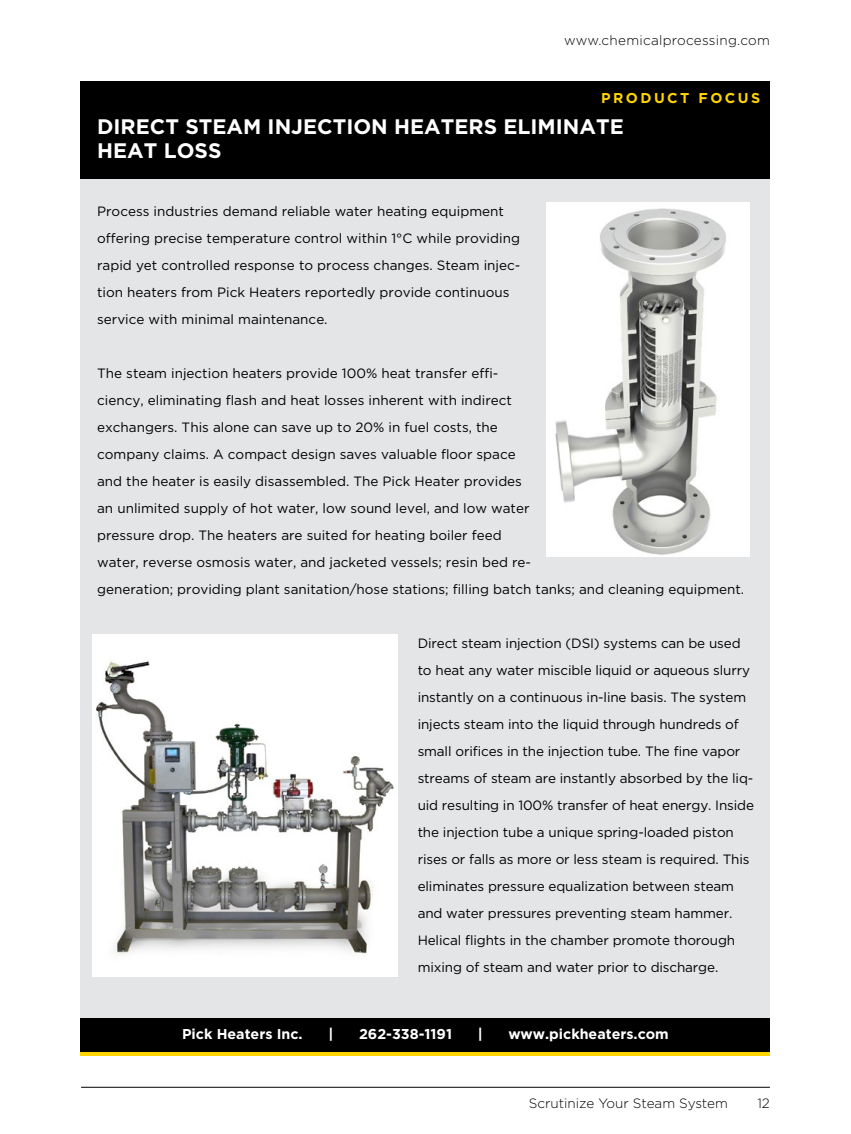
<style>
.page{position:relative;width:851px;height:1134px;background:#fff}
.page>*{position:absolute;margin:0;border:0;box-sizing:border-box;transform-origin:0 0}
.t1{font:700 21px/24px "Gotham";color:#fff}
.t2{font:700 14.25px "Gotham";color:#fff}
.t3{font:700 14.25px "Gotham";letter-spacing:.17em;color:#ffd400}
.t4{font:13.5px/27px "Gotham";color:#000}
.t5{font:300 13.5px "Gotham";color:#000}
.t6{font:300 13.5px "Gotham";letter-spacing:.02em;color:#000}
</style>
<div class="page">
<hr style="left:81px;top:1087px;width:689px;height:1px;background:#000">
<div style="left:81px;top:81px;width:689px;height:972px;background:#e3e5e7"></div>
<div style="left:81px;top:81px;width:689px;height:97px;background:#000"></div>
<div style="left:81px;top:1018px;width:689px;height:35px;background:#000"></div>
<img style="left:546px;top:202px;width:203px;height:355px">
<hr style="left:81px;top:1052px;width:688px;height:3px;background:#ffd400">
<img style="left:93px;top:634px;width:304px;height:342px">
<p class="t6" style="left:564px;top:32px;width:207px">www.chemicalprocessing.com</p>
<p class="t3" style="left:601px;top:89px;width:160px">PRODUCT FOCUS</p>
<h1 class="t1" style="left:97px;top:115px;width:528px">DIRECT STEAM INJECTION HEATERS ELIMINATE<br>HEAT LOSS</h1>
<p class="t4" style="left:97px;top:197px;width:424px">Process industries demand reliable water heating equipment offering precise temperature control within 1°C while providing rapid yet controlled response to process changes. Steam injec&shy;tion heaters from Pick Heaters reportedly provide continuous service with minimal maintenance.</p>
<p class="t4" style="left:97px;top:359px;width:648px">The steam injection heaters provide 100% heat transfer effi-<br>ciency, eliminating flash and heat losses inherent with indirect<br>exchangers. This alone can save up to 20% in fuel costs, the<br>company claims. A compact design saves valuable floor space<br>and the heater is easily disassembled. The Pick Heater provides<br>an unlimited supply of hot water, low sound level, and low water<br>pressure drop. The heaters are suited for heating boiler feed<br>water, reverse osmosis water, and jacketed vessels; resin bed re-<br>generation; providing plant sanitation/hose stations; filling batch tanks; and cleaning equipment.</p>
<p class="t4" style="left:417px;top:629px;width:338px">Direct steam injection (DSI) systems can be used to heat any water miscible liquid or aqueous slurry instantly on a continuous in-line basis. The system injects steam into the liquid through hundreds of small orifices in the injection tube. The fine vapor streams of steam are instantly absorbed by the liq&shy;uid resulting in 100% transfer of heat energy. Inside the injection tube a unique spring-loaded piston rises or falls as more or less steam is required. This eliminates pressure equalization between steam and water pressures preventing steam hammer.<br>Helical flights in the chamber promote thorough mixing of steam and water prior to discharge.</p>
<p class="t2" style="left:182px;top:1024px;width:122px">Pick Heaters Inc.</p>
<p class="t2" style="left:328px;top:1024px;width:6px">|</p>
<p class="t2" style="left:359px;top:1024px;width:94px">262-338-1191</p>
<p class="t2" style="left:477px;top:1024px;width:6px">|</p>
<p class="t2" style="left:508px;top:1024px;width:162px">www.pickheaters.com</p>
<p class="t5" style="left:528px;top:1095px;width:201px">Scrutinize Your Steam System</p>
<p class="t5" style="left:757px;top:1095px;width:14px">12</p>
</div>
